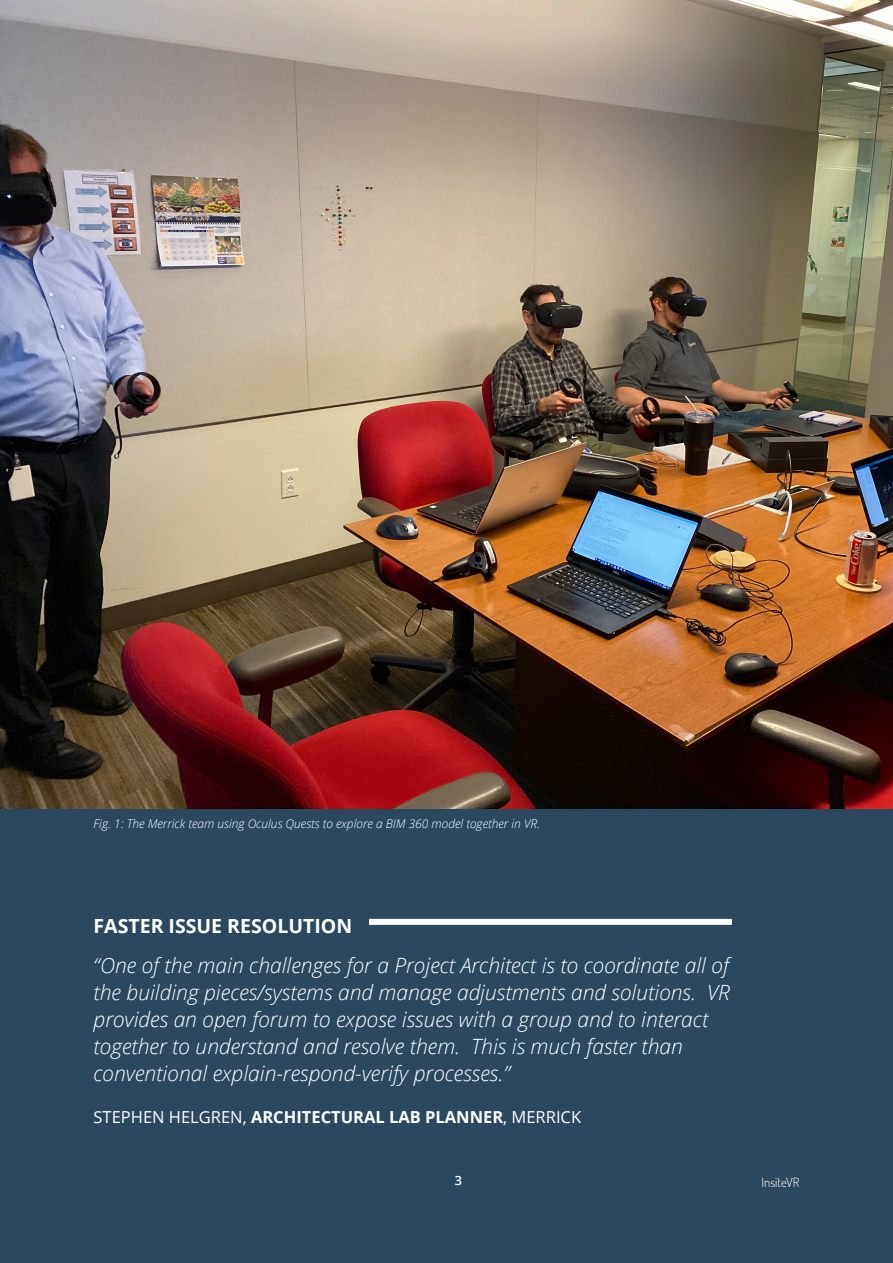
<style>
.page{position:relative;width:893px;height:1263px;background:#fff}
.page>*{position:absolute;margin:0;border:0;box-sizing:border-box;transform-origin:0 0}
.Page_Body_Text_-_Whi{font:italic 300 21px/27px "Open Sans";color:#fff}
.Page_Section_Title{font:700 19.5px "Open Sans";color:#fff}
.Page_Section_Title-2{font:16.5px "Open Sans";color:#fff}
.Top_Right_Address{font:300 12.75px "Dosis";color:#fff}
.Page_Number_-_Align{font:600 12.75px "Open Sans";color:#fff}
.Page_Body_Text_-_Whi-2{font:italic 300 12px "Open Sans";color:#fff}
.s1{font-weight:700}
</style>
<div class="page">
<div style="left:0;top:809px;width:893px;height:454px;background:#2c485e"></div>
<div style="left:369px;top:919px;width:363px;height:6px;background:#fff"></div>
<img style="left:0;top:0;width:893px;height:809px">
<p class="Page_Body_Text_-_Whi-2" style="left:94px;top:815px;width:448px">Fig. 1: The Merrick team using Oculus Quests to explore a BIM 360 model together in VR.</p>
<p class="Page_Section_Title" style="left:94px;top:912px;width:260px">FASTER ISSUE RESOLUTION</p>
<p class="Page_Body_Text_-_Whi" style="left:94px;top:951px;width:638px">“One of the main challenges for a Project Architect is to coordinate all of the building pieces/systems and manage adjustments and solutions. VR provides an open forum to expose issues with a group and to interact together to understand and resolve them. This is much faster than conventional explain-respond-verify processes.”</p>
<p class="Page_Section_Title-2" style="left:94px;top:1105px;width:489px">STEPHEN HELGREN, <span class="s1">ARCHITECTURAL LAB PLANNER</span>, MERRICK</p>
<p class="Page_Number_-_Align" style="left:455px;top:1171px;width:9px">3</p>
<p class="Top_Right_Address" style="left:762px;top:1173px;width:39px">InsiteVR</p>
</div>
